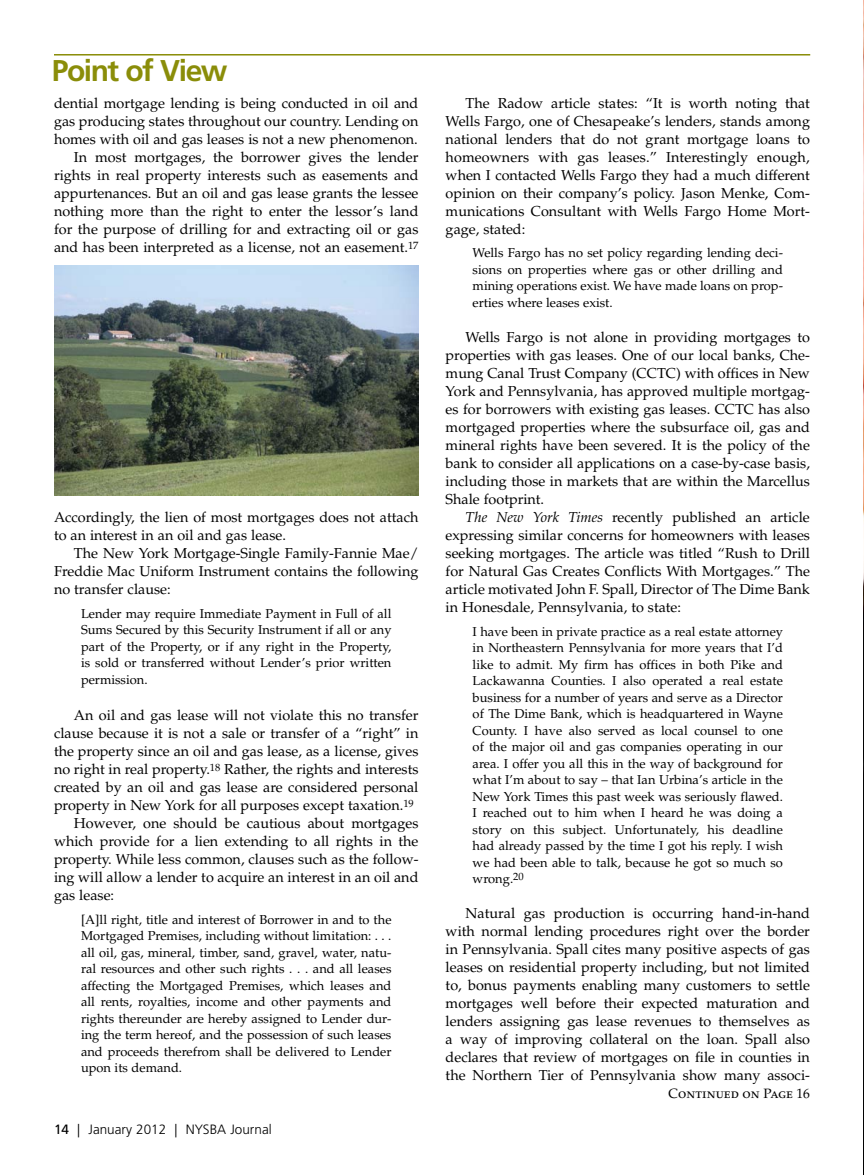
<style>
.page{position:relative;width:864px;height:1175px;background:#fff}
.page>*{position:absolute;margin:0;border:0;box-sizing:border-box;transform-origin:0 0}
.t1{font:700 30px "Frutiger";letter-spacing:-.05em;color:#8a8d09}
.t2{font:14.4px/18px "Palatino";color:#000;text-align:justify}
.t3{font:300 13.5px "Frutiger";color:#000}
.t4{font:13.5px "Palatino SC";color:#000}
.t5{font:12.9px/16.5px "Palatino";color:#000;text-align:justify}
.s1{font-weight:400}
.s2{font-style:italic}
.s3{font-family:"Palatino"}
</style>
<div class="page">
<hr style="left:54px;top:54px;width:756px;height:2px;background:#8a8d09">
<img style="left:863px;top:0;width:1px;height:1174px">
<img style="left:54px;top:265px;width:364px;height:231px">
<h1 class="t1" style="left:52px;top:53px;width:177px">Point of View</h1>
<p class="t2" style="left:54px;top:94px;width:366px;text-align:right">dential mortgage lending is being conducted in oil and gas producing states throughout our country. Lending on homes with oil and gas leases is not a new phenomenon.<br>In most mortgages, the borrower gives the lender rights in real property interests such as easements and appurtenances. But an oil and gas lease grants the lessee nothing more than the right to enter the lessor’s land for the purpose of drilling for and extracting oil or gas and has been interpreted as a license, not an easement.<sup>17</sup></p>
<p class="t2" style="left:54px;top:508px;width:366px">Accordingly, the lien of most mortgages does not attach to an interest in an oil and gas lease.</p>
<p class="t2" style="left:54px;top:544px;width:366px;text-indent:20px">The New York Mortgage-Single Family-Fannie Mae/ Freddie Mac Uniform Instrument contains the following no transfer clause:</p>
<p class="t5" style="left:81px;top:605px;width:312px">Lender may require Immediate Payment in Full of all Sums Secured by this Security Instrument if all or any part of the Property, or if any right in the Property, is sold or transferred without Lender’s prior written permission.</p>
<p class="t2" style="left:74px;top:706px;width:346px">An oil and gas lease will not violate this no transfer</p>
<p class="t2" style="left:54px;top:724px;width:366px">clause because it is not a sale or transfer of a “right” in</p>
<p class="t2" style="left:54px;top:742px;width:366px">the property since an oil and gas lease, as a license, gives</p>
<p class="t2" style="left:54px;top:760px;width:366px">no right in real property.<sup>18</sup> Rather, the rights and interests</p>
<p class="t2" style="left:54px;top:778px;width:366px">created by an oil and gas lease are considered personal</p>
<p class="t2" style="left:54px;top:796px;width:361px">property in New York for all purposes except taxation.<sup>19</sup></p>
<p class="t2" style="left:74px;top:814px;width:346px">However, one should be cautious about mortgages</p>
<p class="t2" style="left:54px;top:832px;width:366px">which provide for a lien extending to all rights in the</p>
<p class="t2" style="left:54px;top:850px;width:366px">property. While less common, clauses such as the follow-</p>
<p class="t2" style="left:54px;top:868px;width:366px">ing will allow a lender to acquire an interest in an oil and</p>
<p class="t2" style="left:54px;top:886px;width:62px">gas lease:</p>
<p class="t5" style="left:81px;top:911px;width:312px">[A]ll right, title and interest of Borrower in and to the Mortgaged Premises, including without limitation: . . . all oil, gas, mineral, timber, sand, gravel, water, natu&shy;ral resources and other such rights . . . and all leases affecting the Mortgaged Premises, which leases and all rents, royalties, income and other payments and rights thereunder are hereby assigned to Lender dur&shy;ing the term hereof, and the possession of such leases and proceeds therefrom shall be delivered to Lender upon its demand.</p>
<p class="t3" style="left:54px;top:1122px;width:219px"><span class="s1">14</span> | January 2012 | NYSBA Journal</p>
<p class="t2" style="left:446px;top:94px;width:366px;text-indent:20px">The Radow article states: “It is worth noting that Wells Fargo, one of Chesapeake’s lenders, stands among national lenders that do not grant mortgage loans to homeowners with gas leases.” Interestingly enough, when I contacted Wells Fargo they had a much different opinion on their company’s policy. Jason Menke, Com&shy;munications Consultant with Wells Fargo Home Mort&shy;gage, stated:</p>
<p class="t5" style="left:473px;top:245px;width:312px">Wells Fargo has no set policy regarding lending deci&shy;sions on properties where gas or other drilling and mining operations exist. We have made loans on prop&shy;erties where leases exist.</p>
<p class="t2" style="left:446px;top:328px;width:366px;text-indent:20px">Wells Fargo is not alone in providing mortgages to properties with gas leases. One of our local banks, Che&shy;mung Canal Trust Company (CCTC</p>
<p class="t2" style="left:446px;top:364px;width:366px;text-indent:230px">) with offices in New York and Pennsylvania, has approved multiple mortgag&shy;es for borrowers with existing gas leases. CCTC</p>
<p class="t2" style="left:446px;top:400px;width:366px;text-indent:313px">has also mortgaged properties where the subsurface oil, gas and mineral rights have been severed. It is the policy of the bank to consider all applications on a case-by-case basis, including those in markets that are within the Marcellus Shale footprint.</p>
<p class="t2" style="left:446px;top:508px;width:366px;text-indent:20px"><span class="s2">The New York Times</span> recently published an article expressing similar concerns for homeowners with leases seeking mortgages. The article was titled “Rush to Drill for Natural Gas Creates Conflicts With Mortgages.” The article motivated John F. Spall, Director of The Dime Bank in Honesdale, Pennsylvania, to state:</p>
<p class="t5" style="left:473px;top:623px;width:312px">I have been in private practice as a real estate attorney in Northeastern Pennsylvania for more years that I’d like to admit. My firm has offices in both Pike and Lackawanna Counties. I also operated a real estate business for a number of years and serve as a Director of The Dime Bank, which is headquartered in Wayne County. I have also served as local counsel to one of the major oil and gas companies operating in our area. I offer you all this in the way of background for what I’m about to say – that Ian Urbina’s article in the New York Times this past week was seriously flawed.<br>I reached out to him when I heard he was doing a story on this subject. Unfortunately, his deadline had already passed by the time I got his reply. I wish we had been able to talk, because he got so much so wrong.<sup>20</sup></p>
<p class="t2" style="left:446px;top:904px;width:366px;text-indent:20px">Natural gas production is occurring hand-in-hand with normal lending procedures right over the border in Pennsylvania. Spall cites many positive aspects of gas leases on residential property including, but not limited to, bonus payments enabling many customers to settle mortgages well before their expected maturation and lenders assigning gas lease revenues to themselves as a way of improving collateral on the loan. Spall also declares that review of mortgages on file in counties in the Northern Tier of Pennsylvania show many associ-</p>
<p class="t4" style="left:669px;top:1085px;width:143px">Continued on Page <span class="s3">16</span></p>
</div>
